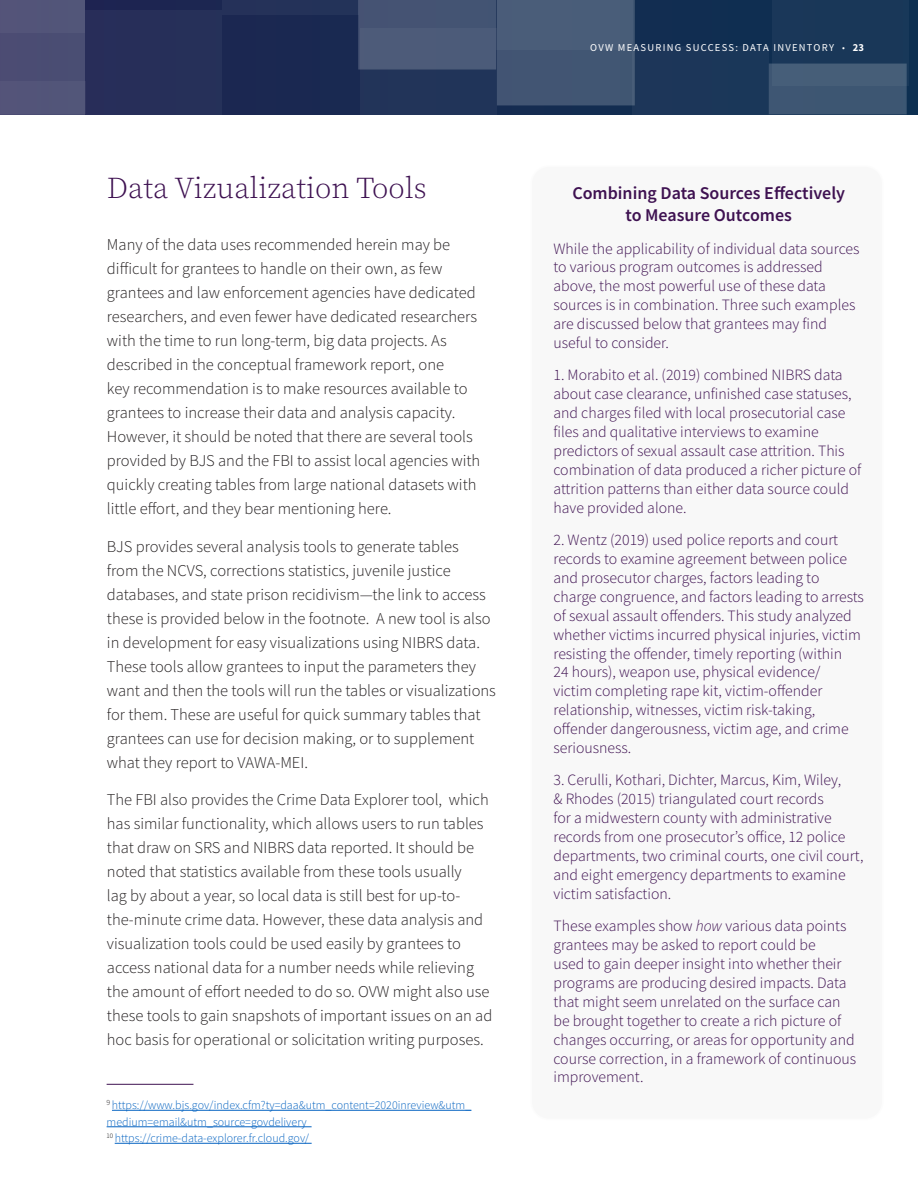
<style>
.page{position:relative;width:918px;height:1188px;background:#fff}
.page>*{position:absolute;margin:0;border:0;box-sizing:border-box;transform-origin:0 0}
.t1{font:300 30px "Source Serif Pro";color:#3e1151}
.t2{font:600 18px/22.5px "Source Sans Pro";color:#3e1151;text-align:center}
.t3{font:300 16.5px/24px "Source Sans Pro";color:#231f20}
.t4{font:300 15.75px/18.9px "Source Sans Pro";color:#3e1151}
.GRANTEE_QUOTE{font:300 12px/16.5px "Source Sans Pro";color:#0563c1}
.t5{font:10.5px "Source Sans Pro";letter-spacing:.12em;color:#fff}
.s1{font-weight:200}
.s2{font-weight:700}
.s3{font-style:italic}
</style>
<div class="page">
<div style="left:0;top:0;width:918px;height:114px;background:#192951"></div>
<div style="left:0;top:0;width:85px;height:114px;background:#4c4e73"></div>
<div style="left:0;top:82px;width:86px;height:32px;background:#525479"></div>
<div style="left:86px;top:10px;width:136px;height:104px;background:#272f59"></div>
<div style="left:222px;top:0;width:136px;height:14px;background:#243259"></div>
<div style="left:361px;top:28px;width:136px;height:86px;background:#223459"></div>
<svg style="left:358px;top:0;width:277px;height:105px"></svg>
<div style="left:496px;top:0;width:136px;height:50px;background:#4a5d79"></div>
<div style="left:632px;top:46px;width:137px;height:68px;background:#1c3659"></div>
<div style="left:773px;top:0;width:136px;height:86px;background:#193758"></div>
<div style="left:769px;top:64px;width:138px;height:50px;background:#3e5673"></div>
<hr style="left:112px;top:1110px;width:359px;height:1px;background:#0563c1">
<hr style="left:107px;top:1126px;width:205px;height:1px;background:#0563c1">
<hr style="left:115px;top:1143px;width:197px;height:1px;background:#0563c1">
<hr style="left:107px;top:1084px;width:86px;height:1px;background:#3e1151">
<div style="left:531px;top:166px;width:352px;height:954px;background:#f8f8f8;border-radius:18px"></div>
<div style="left:530px;top:165px;width:354px;height:955px;border:2px solid #f0f0f0;border-radius:18px"></div>
<p class="t1" style="left:107px;top:168px;width:321px">Data Vizualization Tools</p>
<p class="t3" style="left:107px;top:233px;width:375px">Many of the data uses recommended herein may be difficult for grantees to handle on their own, as few grantees and law enforcement agencies have dedicated researchers, and even fewer have dedicated researchers with the time to run long-term, big data projects. As described in the conceptual framework report, one<br>key recommendation is to make resources available to grantees to increase their data and analysis capacity.<br>However, it should be noted that there are several tools provided by BJS and the FBI to assist local agencies with quickly creating tables from large national datasets with little effort, and they bear mentioning here.</p>
<p class="t3" style="left:107px;top:534px;width:391px">BJS provides several analysis tools to generate tables<br>from the NCVS, corrections statistics, juvenile justice databases, and state prison recidivism—the link to access these is provided below in the footnote. A new tool is also in development for easy visualizations using NIBRS data.<br>These tools allow grantees to input the parameters they want and then the tools will run the tables or visualizations for them. These are useful for quick summary tables that grantees can use for decision making, or to supplement what they report to VAWA-MEI.</p>
<p class="t3" style="left:107px;top:788px;width:387px">The FBI also provides the Crime Data Explorer tool, which has similar functionality, which allows users to run tables that draw on SRS and NIBRS data reported. It should be noted that statistics available from these tools usually<br>lag by about a year, so local data is still best for up-to&shy;the-minute crime data. However, these data analysis and visualization tools could be used easily by grantees to access national data for a number needs while relieving the amount of effort needed to do so. OVW might also use these tools to gain snapshots of important issues on an ad hoc basis for operational or solicitation writing purposes.</p>
<p class="GRANTEE_QUOTE" style="left:107px;top:1097px;width:366px"><sup>9</sup> https://www.bjs.gov/index.cfm?ty=daa&amp;utm_content=2020inreview&amp;utm_ medium=email&amp;utm_source=govdelivery</p>
<p class="GRANTEE_QUOTE" style="left:107px;top:1130px;width:204px"><sup>10</sup> https://crime-data-explorer.fr.cloud.gov/</p>
<p class="t5" style="left:590px;top:41px;width:275px">OVW MEASURI NG SUCCESS: DATA INVENTORY <span class="s1">•</span> <span class="s2">23</span></p>
<p class="t2" style="left:572px;top:181px;width:274px">Combining Data Sources Effectively to Measure Outcomes</p>
<p class="t4" style="left:554px;top:239px;width:307px">While the applicability of individual data sources to various program outcomes is addressed above, the most powerful use of these data sources is in combination. Three such examples are discussed below that grantees may find useful to consider.</p>
<p class="t4" style="left:554px;top:366px;width:309px">1. Morabito et al. (2019) combined NIBRS data about case clearance, unfinished case statuses, and charges filed with local prosecutorial case files and qualitative interviews to examine predictors of sexual assault case attrition. This combination of data produced a richer picture of attrition patterns than either data source could have provided alone.</p>
<p class="t4" style="left:554px;top:531px;width:312px">2. Wentz (2019) used police reports and court records to examine agreement between police and prosecutor charges, factors leading to charge congruence, and factors leading to arrests of sexual assault offenders. This study analyzed whether victims incurred physical injuries, victim resisting the offender, timely reporting (within<br>24 hours), weapon use, physical evidence/<br>victim completing rape kit, victim-offender relationship, witnesses, victim risk-taking, offender dangerousness, victim age, and crime seriousness.</p>
<p class="t4" style="left:554px;top:771px;width:312px">3. Cerulli, Kothari, Dichter, Marcus, Kim, Wiley,<br>&amp; Rhodes (2015) triangulated court records<br>for a midwestern county with administrative records from one prosecutor’s office, 12 police departments, two criminal courts, one civil court, and eight emergency departments to examine victim satisfaction.</p>
<p class="t4" style="left:554px;top:917px;width:304px">These examples show <span class="s3">how</span> various data points grantees may be asked to report could be<br>used to gain deeper insight into whether their programs are producing desired impacts. Data that might seem unrelated on the surface can be brought together to create a rich picture of changes occurring, or areas for opportunity and course correction, in a framework of continuous improvement.</p>
</div>
